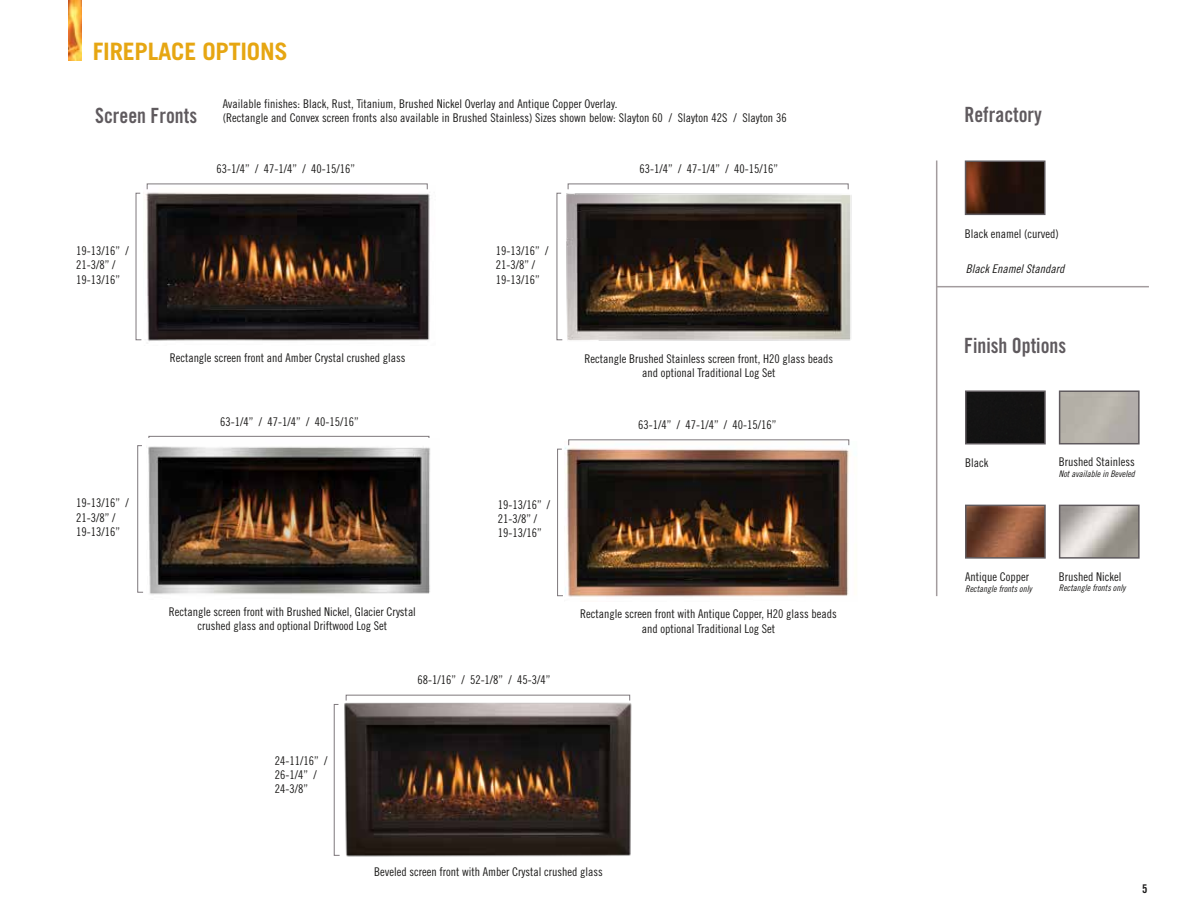
<style>
.page{position:relative;width:1188px;height:918px;background:#fff}
.page>*{position:absolute;margin:0;border:0;box-sizing:border-box;transform-origin:0 0}
.t1{font:700 24px "Trade Gothic";letter-spacing:-.01em;color:#e6a612}
.t2{font:21px "Trade Gothic Bold Cond Twenty";color:#5f5a5e;scale:.95 1}
.t3{font:12px/14.4px "Trade Gothic Cond Eighteen";color:#1c1b1a}
.t4{font:12px "Trade Gothic Cond Eighteen Obl";color:#1c1b1a}
.t5{font:12px "Trade Gothic Bold Cond Twenty";color:#1c1b1a}
.t6{font:9px "Trade Gothic Cond Eighteen Obl";color:#1c1b1a}
</style>
<div class="page">
<svg style="left:137px;top:445px;width:7px;height:148px"></svg>
<div style="left:148px;top:436px;width:281px;height:6px;border:1px solid #7e787c"></div>
<img style="left:69px;top:0;width:13px;height:61px">
<img style="left:145px;top:185px;width:285px;height:159px">
<svg style="left:135px;top:192px;width:7px;height:149px"></svg>
<img style="left:344px;top:702px;width:288px;height:155px">
<svg style="left:333px;top:704px;width:7px;height:152px"></svg>
<div style="left:346px;top:695px;width:284px;height:6px;border:1px solid #7e787c"></div>
<div style="left:147px;top:183px;width:281px;height:7px;border:1px solid #7e787c"></div>
<img style="left:565px;top:441px;width:285px;height:156px">
<img style="left:566px;top:188px;width:286px;height:153px">
<img style="left:148px;top:439px;width:282px;height:156px">
<hr style="left:936px;top:161px;width:1px;height:435px;background:#a39c9e">
<hr style="left:937px;top:286px;width:212px;height:1px;background:#a39c9e">
<img style="left:968px;top:164px;width:75px;height:48px">
<div style="left:965px;top:161px;width:81px;height:54px;border:2px solid #5f5a5e"></div>
<div style="left:1059px;top:390px;width:81px;height:54px;border:2px solid #5f5a5e"></div>
<div style="left:968px;top:393px;width:75px;height:48px;background:#131212"></div>
<div style="left:965px;top:390px;width:81px;height:54px;border:2px solid #5f5a5e"></div>
<div style="left:1059px;top:505px;width:81px;height:54px;border:2px solid #5f5a5e"></div>
<img style="left:968px;top:508px;width:75px;height:48px">
<div style="left:965px;top:505px;width:81px;height:54px;border:2px solid #5f5a5e"></div>
<svg style="left:556px;top:192px;width:7px;height:149px"></svg>
<div style="left:568px;top:183px;width:281px;height:7px;border:1px solid #7e787c"></div>
<svg style="left:557px;top:448px;width:6px;height:149px"></svg>
<div style="left:568px;top:439px;width:281px;height:7px;border:1px solid #7e787c"></div>
<h1 class="t1" style="left:93px;top:37px;width:196px">FIREPLACE OPTIONS</h1>
<h2 class="t2" style="left:95px;top:103px;width:109px">Screen Fronts</h2>
<p class="t3" style="left:223px;top:96px;width:566px">Available finishes: Black, Rust, Titanium, Brushed Nickel Overlay and Antique Copper Overlay.<br>(Rectangle and Convex screen fronts also available in Brushed Stainless) Sizes shown below: Slayton 60 / Slayton 42S / Slayton 36</p>
<p class="t3" style="left:76px;top:243px;width:54px">19-13/16” /<br>21-3/8” /<br>19-13/16”</p>
<p class="t3" style="left:76px;top:496px;width:54px">19-13/16” /<br>21-3/8” /<br>19-13/16”</p>
<p class="t3" style="left:216px;top:161px;width:140px">63-1/4” / 47-1/4” / 40-15/16”</p>
<p class="t3" style="left:170px;top:351px;width:237px">Rectangle screen front and Amber Crystal crushed glass</p>
<p class="t3" style="left:220px;top:415px;width:140px">63-1/4” / 47-1/4” / 40-15/16”</p>
<p class="t3" style="left:169px;top:604px;width:249px;text-align:center">Rectangle screen front with Brushed Nickel, Glacier Crystal crushed glass and optional Driftwood Log Set</p>
<p class="t3" style="left:496px;top:243px;width:54px">19-13/16” /<br>21-3/8” /<br>19-13/16”</p>
<p class="t3" style="left:498px;top:497px;width:54px">19-13/16” /<br>21-3/8” /<br>19-13/16”</p>
<p class="t3" style="left:275px;top:753px;width:54px">24-11/16” /<br>26-1/4” /<br>24-3/8”</p>
<p class="t3" style="left:417px;top:672px;width:135px">68-1/16” / 52-1/8” / 45-3/4”</p>
<p class="t3" style="left:640px;top:161px;width:140px">63-1/4” / 47-1/4” / 40-15/16”</p>
<p class="t3" style="left:585px;top:351px;width:250px;text-align:center">Rectangle Brushed Stainless screen front, H20 glass beads and optional Traditional Log Set</p>
<p class="t3" style="left:638px;top:417px;width:140px">63-1/4” / 47-1/4” / 40-15/16”</p>
<p class="t3" style="left:580px;top:607px;width:258px;text-align:center">Rectangle screen front with Antique Copper, H20 glass beads and optional Traditional Log Set</p>
<p class="t3" style="left:374px;top:865px;width:230px">Beveled screen front with Amber Crystal crushed glass</p>
<h2 class="t2" style="left:964px;top:102px;width:83px">Refractory</h2>
<p class="t3" style="left:965px;top:226px;width:95px">Black enamel (curved)</p>
<p class="t4" style="left:966px;top:262px;width:100px">Black Enamel Standard</p>
<h2 class="t2" style="left:964px;top:333px;width:109px">Finish Options</h2>
<p class="t3" style="left:965px;top:456px;width:25px">Black</p>
<p class="t3" style="left:1059px;top:455px;width:77px">Brushed Stainless</p>
<p class="t6" style="left:1059px;top:469px;width:77px">Not available in Beveled</p>
<p class="t3" style="left:965px;top:570px;width:65px">Antique Copper</p>
<p class="t6" style="left:965px;top:584px;width:68px">Rectangle fronts only</p>
<p class="t3" style="left:1059px;top:569px;width:64px">Brushed Nickel</p>
<p class="t6" style="left:1059px;top:583px;width:68px">Rectangle fronts only</p>
<p class="t5" style="left:1142px;top:881px;width:7px">5</p>
</div>
